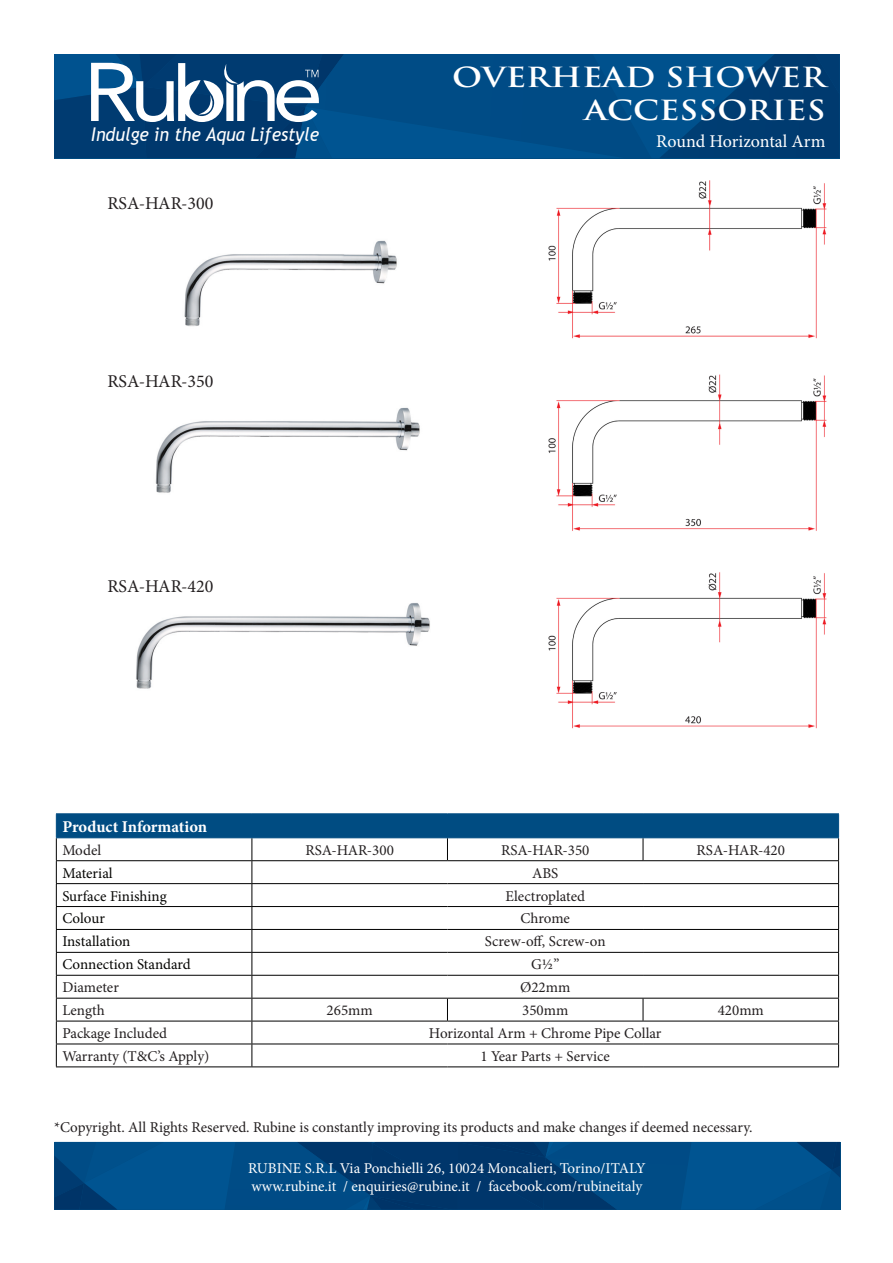
<style>
.page{position:relative;width:893px;height:1263px;background:#fff}
.page>*{position:absolute;margin:0;border:0;box-sizing:border-box;transform-origin:0 0}
.t1{font:700 27px/32.4px "Trajan Pro";color:#fff;text-align:right;scale:1.2 1}
.t2{font:italic 18.9px "Trebuchet MS";color:#fff;scale:.93 1}
.t3{font:18px "Minion Pro";color:#231f20}
.t4{font:18px "Minion Pro";color:#fff}
.t5{font:700 16.5px "Minion Pro";letter-spacing:-.005em;color:#fff}
.t6{font:15px "Minion Pro";color:#231f20}
.t7{font:15px/18px "Minion Pro";color:#fff}
.t8{font:15px "Minion Pro";color:#050503}
</style>
<div class="page">
<svg style="left:54px;top:1142px;width:786px;height:68px;background:#004680"></svg>
<svg style="left:54px;top:54px;width:786px;height:104px;background:#0f5186"></svg>
<hr style="left:56px;top:1066px;width:196px;height:1px;background:#000">
<hr style="left:252px;top:1066px;width:195px;height:1px;background:#000">
<hr style="left:447px;top:1066px;width:196px;height:1px;background:#000">
<hr style="left:643px;top:1066px;width:196px;height:1px;background:#000">
<hr style="left:56px;top:813px;width:196px;height:1px;background:#004c82">
<hr style="left:252px;top:813px;width:195px;height:1px;background:#004c82">
<hr style="left:447px;top:813px;width:196px;height:1px;background:#004c82">
<hr style="left:643px;top:813px;width:196px;height:1px;background:#004c82">
<svg style="left:56px;top:814px;width:783px;height:252px"></svg>
<img style="left:184px;top:240px;width:213px;height:86px">
<img style="left:155px;top:407px;width:265px;height:86px">
<img style="left:136px;top:603px;width:294px;height:86px">
<img style="left:548px;top:180px;width:279px;height:351px">
<img style="left:548px;top:572px;width:279px;height:157px">
<p class="t2" style="left:91px;top:123px;width:247px">Indulge in the Aqua Lifestyle</p>
<p class="t3" style="left:107px;top:192px;width:108px">RSA-HAR-300</p>
<p class="t3" style="left:107px;top:369px;width:108px">RSA-HAR-350</p>
<p class="t3" style="left:107px;top:575px;width:108px">RSA-HAR-420</p>
<p class="t1" style="left:452px;top:61px;width:313px">OVERHEAD SHOWER<br>ACCESSORIES</p>
<p class="t4" style="left:656px;top:129px;width:171px">Round Horizontal Arm</p>
<p class="t5" style="left:62px;top:815px;width:146px">Product Information</p>
<p class="t6" style="left:62px;top:840px;width:40px">Model</p>
<p class="t6" style="left:305px;top:840px;width:90px">RSA-HAR-300</p>
<p class="t6" style="left:501px;top:840px;width:90px">RSA-HAR-350</p>
<p class="t6" style="left:697px;top:840px;width:90px">RSA-HAR-420</p>
<p class="t8" style="left:62px;top:863px;width:52px">Material</p>
<p class="t6" style="left:532px;top:863px;width:28px">ABS</p>
<p class="t8" style="left:62px;top:886px;width:106px">Surface Finishing</p>
<p class="t6" style="left:505px;top:886px;width:81px">Electroplated</p>
<p class="t8" style="left:62px;top:908px;width:44px">Colour</p>
<p class="t6" style="left:520px;top:908px;width:51px">Chrome</p>
<p class="t8" style="left:62px;top:931px;width:70px">Installation</p>
<p class="t6" style="left:485px;top:931px;width:122px">Screw-off, Screw-on</p>
<p class="t8" style="left:62px;top:954px;width:130px">Connection Standard</p>
<p class="t6" style="left:531px;top:954px;width:30px">G½”</p>
<p class="t6" style="left:62px;top:977px;width:58px">Diameter</p>
<p class="t6" style="left:520px;top:977px;width:52px">Ø22mm</p>
<p class="t6" style="left:62px;top:1000px;width:44px">Length</p>
<p class="t6" style="left:327px;top:1000px;width:48px">265mm</p>
<p class="t6" style="left:522px;top:1000px;width:48px">350mm</p>
<p class="t6" style="left:718px;top:1000px;width:48px">420mm</p>
<p class="t6" style="left:62px;top:1023px;width:106px">Package Included</p>
<p class="t6" style="left:429px;top:1023px;width:234px">Horizontal Arm + Chrome Pipe Collar</p>
<p class="t6" style="left:62px;top:1046px;width:149px">Warranty (T&amp;C’s Apply)</p>
<p class="t6" style="left:480px;top:1046px;width:131px">1 Year Parts + Service</p>
<p class="t6" style="left:54px;top:1117px;width:700px">*Copyright. All Rights Reserved. Rubine is constantly improving its products and make changes if deemed necessary.</p>
<p class="t7" style="left:248px;top:1159px;width:399px">RUBINE S.R.L Via Ponchielli 26, 10024 Moncalieri, Torino/ITALY www.rubine.it / enquiries@rubine.it / facebook.com/rubineitaly</p>
</div>
